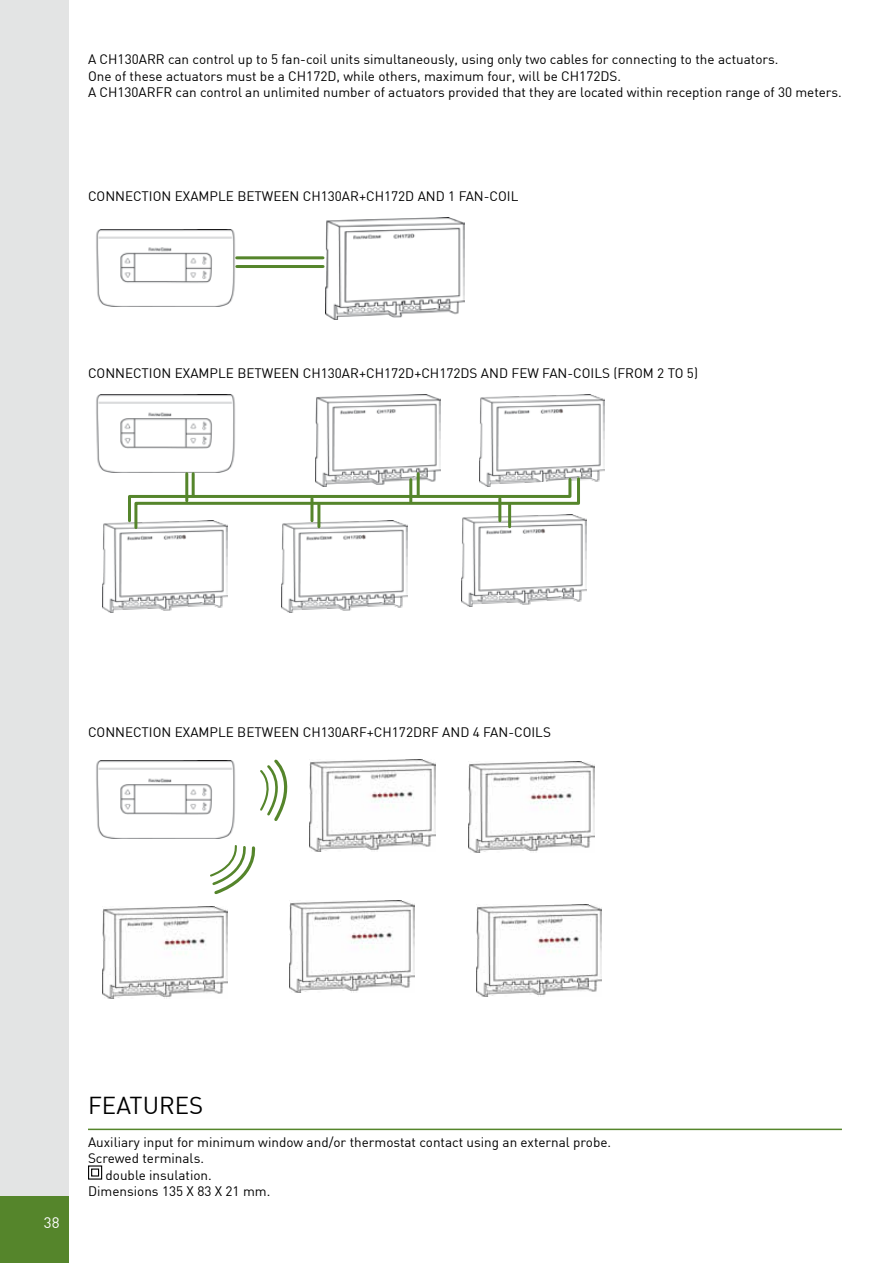
<style>
.page{position:relative;width:893px;height:1263px;background:#fff}
.page>*{position:absolute;margin:0;border:0;box-sizing:border-box;transform-origin:0 0}
.t1{font:24px "DIN";color:#000}
.t2{font:15px "DIN";color:#fff}
.t3{font:13.5px/16.5px "DIN";color:#000}
</style>
<div class="page">
<div style="left:0;top:0;width:68px;height:1263px;background:#e3e4e4"></div>
<div style="left:0;top:1196px;width:68px;height:67px;background:#55852b"></div>
<hr style="left:88px;top:1128px;width:754px;height:2px;background:#55852b">
<div style="left:88px;top:1165px;width:14px;height:14px;border:1px solid #000"></div>
<div style="left:91px;top:1168px;width:8px;height:8px;border:1px solid #000"></div>
<img style="left:96px;top:760px;width:139px;height:78px">
<img style="left:310px;top:760px;width:125px;height:91px">
<img style="left:469px;top:761px;width:125px;height:92px">
<img style="left:477px;top:904px;width:125px;height:92px">
<img style="left:290px;top:901px;width:125px;height:92px">
<img style="left:103px;top:907px;width:125px;height:92px">
<svg style="left:260px;top:759px;width:28px;height:62px"></svg>
<svg style="left:210px;top:845px;width:46px;height:49px"></svg>
<img style="left:96px;top:229px;width:147px;height:78px">
<img style="left:326px;top:217px;width:139px;height:102px">
<hr style="left:237px;top:256px;width:86px;height:3px;background:#55852b">
<hr style="left:237px;top:265px;width:86px;height:3px;background:#55852b">
<img style="left:96px;top:395px;width:139px;height:77px">
<img style="left:315px;top:394px;width:125px;height:82px">
<img style="left:479px;top:394px;width:126px;height:88px">
<img style="left:103px;top:522px;width:125px;height:90px">
<img style="left:282px;top:531px;width:125px;height:81px">
<img style="left:461px;top:517px;width:125px;height:89px">
<svg style="left:126px;top:476px;width:455px;height:55px"></svg>
<hr style="left:192px;top:474px;width:3px;height:22px;background:#55852b">
<hr style="left:498px;top:499px;width:3px;height:22px;background:#55852b">
<hr style="left:508px;top:505px;width:3px;height:22px;background:#55852b">
<hr style="left:409px;top:480px;width:3px;height:22px;background:#55852b">
<hr style="left:185px;top:474px;width:3px;height:27px;background:#55852b">
<hr style="left:310px;top:499px;width:3px;height:22px;background:#55852b">
<hr style="left:417px;top:474px;width:3px;height:22px;background:#55852b">
<hr style="left:317px;top:505px;width:3px;height:22px;background:#55852b">
<p class="t3" style="left:88px;top:51px;width:755px">A CH130ARR can control up to 5 fan-coil units simultaneously, using only two cables for connecting to the actuators.<br>One of these actuators must be a CH172D, while others, maximum four, will be CH172DS.<br>A CH130ARFR can control an unlimited number of actuators provided that they are located within reception range of 30 meters.</p>
<p class="t3" style="left:88px;top:188px;width:432px">CONNECTION EXAMPLE BETWEEN CH130AR+CH172D AND 1 FAN-COIL</p>
<p class="t3" style="left:88px;top:365px;width:611px">CONNECTION EXAMPLE BETWEEN CH130AR+CH172D+CH172DS AND FEW FAN-COILS (FROM 2 TO 5)</p>
<p class="t3" style="left:88px;top:723px;width:464px">CONNECTION EXAMPLE BETWEEN CH130ARF+CH172DRF AND 4 FAN-COILS</p>
<p class="t2" style="left:44px;top:1213px;width:17px">38</p>
<h1 class="t1" style="left:88px;top:1090px;width:117px">FEATURES</h1>
<p class="t3" style="left:88px;top:1133px;width:525px">Auxiliary input for minimum window and/or thermostat contact using an external probe.</p>
<p class="t3" style="left:88px;top:1150px;width:117px">Screwed terminals.</p>
<p class="t3" style="left:106px;top:1166px;width:108px">double insulation.</p>
<p class="t3" style="left:88px;top:1183px;width:184px">Dimensions 135 X 83 X 21 mm.</p>
</div>
